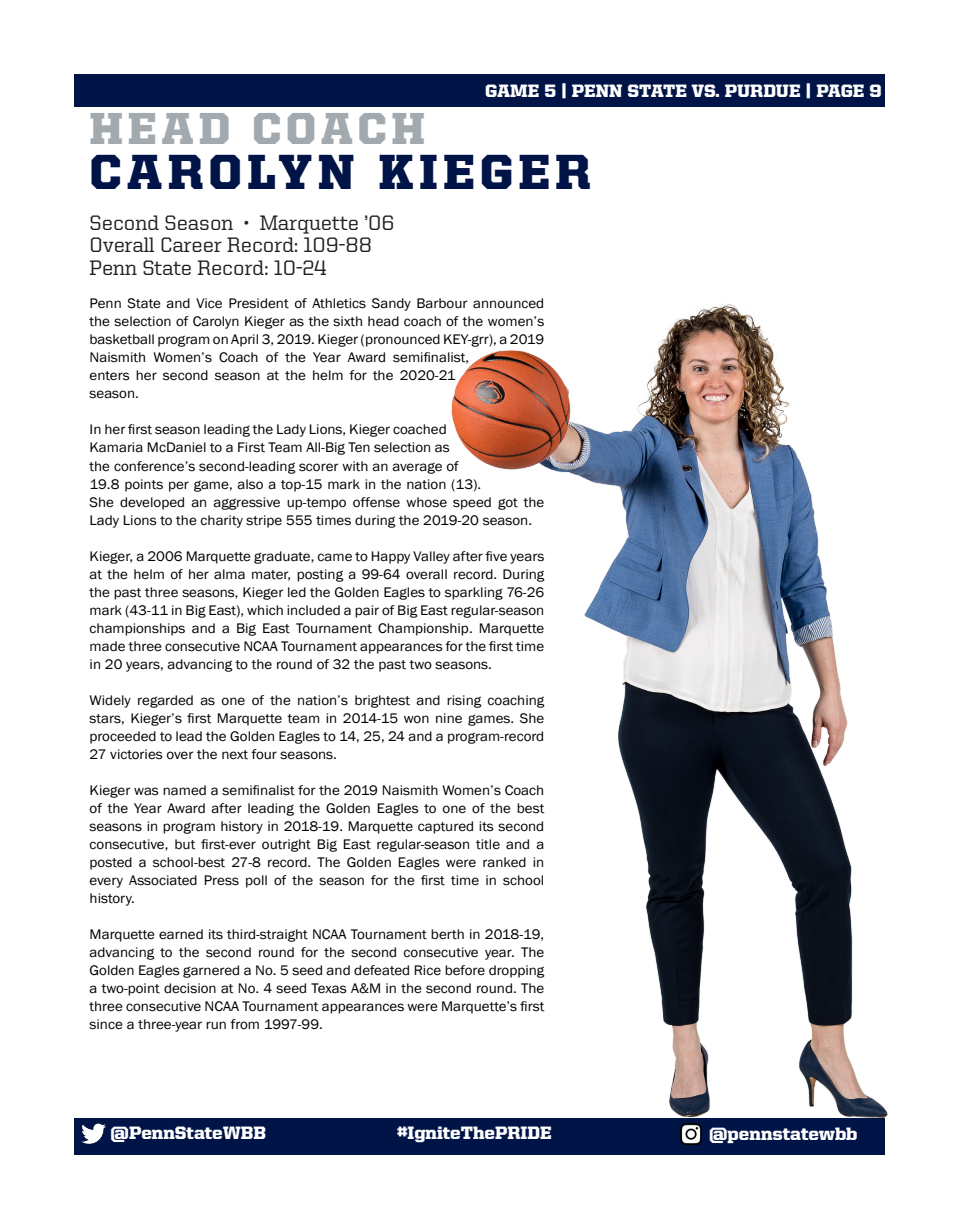
<style>
.page{position:relative;width:959px;height:1229px;background:#fff}
.page>*{position:absolute;margin:0;border:0;box-sizing:border-box;transform-origin:0 0}
.t1{font:900 49.5px "United Serif Reg";letter-spacing:.1em;color:#001447}
.t2{font:900 45px "United Serif Reg";letter-spacing:.1em;color:#a2aaaf}
.t3{font:500 21px "United Serif Reg";color:#231f20}
.t4{font:900 18px "United Serif Reg";color:#fff}
.t5{font:14.25px/18px "Franklin Gothic";color:#000;text-align:justify;scale:1.05 1}
</style>
<div class="page">
<div style="left:74px;top:74px;width:810px;height:32px;background:#001447"></div>
<div style="left:74px;top:1118px;width:810px;height:36px;background:#001447"></div>
<img style="left:81px;top:1123px;width:24px;height:21px">
<img style="left:680px;top:1123px;width:21px;height:21px">
<img style="left:451px;top:304px;width:437px;height:814px">
<p class="t4" style="left:485px;top:81px;width:398px">GAME 5 | PENN STATE VS. PURDUE | PAGE 9</p>
<p class="t2" style="left:90px;top:104px;width:337px">HEAD COACH</p>
<p class="t1" style="left:90px;top:145px;width:503px">CAROLYN KIEGER</p>
<p class="t3" style="left:90px;top:211px;width:306px">Second Season • Marquette ’06</p>
<p class="t3" style="left:90px;top:233px;width:284px">Overall Career Record: 109-88</p>
<p class="t3" style="left:90px;top:256px;width:238px">Penn State Record: 10-24</p>
<p class="t5" style="left:90px;top:295px;width:434px;text-align:left">Penn State and Vice President of Athletics Sandy Barbour announced the selection of Carolyn Kieger as the sixth head coach of the women’s basketball program on April 3, 2019. Kieger (pronounced KEY-grr), a 2019<br>Naismith Women’s Coach of the Year Award semifinalist,<br>enters her second season at the helm for the 2020-21<br>season.</p>
<p class="t5" style="left:90px;top:421px;width:434px;text-align:left">In her first season leading the Lady Lions, Kieger coached<br>Kamaria McDaniel to a First Team All-Big Ten selection as<br>the conference’s second-leading scorer with an average of<br>19.8 points per game, also a top-15 mark in the nation (13).<br>She developed an aggressive up-tempo offense whose speed got the Lady Lions to the charity stripe 555 times during the 2019-20 season.</p>
<p class="t5" style="left:90px;top:547px;width:434px">Kieger, a 2006 Marquette graduate, came to Happy Valley after five years at the helm of her alma mater, posting a 99-64 overall record. During the past three seasons, Kieger led the Golden Eagles to sparkling 76-26 mark (43-11 in Big East), which included a pair of Big East regular-season championships and a Big East Tournament Championship. Marquette made three consecutive NCAA Tournament appearances for the first time in 20 years, advancing to the round of 32 the past two seasons.</p>
<p class="t5" style="left:90px;top:691px;width:434px">Widely regarded as one of the nation’s brightest and rising coaching stars, Kieger’s first Marquette team in 2014-15 won nine games. She proceeded to lead the Golden Eagles to 14, 25, 24 and a program-record 27 victories over the next four seasons.</p>
<p class="t5" style="left:90px;top:781px;width:434px">Kieger was named a semifinalist for the 2019 Naismith Women’s Coach of the Year Award after leading the Golden Eagles to one of the best seasons in program history in 2018-19. Marquette captured its second consecutive, but first-ever outright Big East regular-season title and a posted a school-best 27-8 record. The Golden Eagles were ranked in every Associated Press poll of the season for the first time in school history.</p>
<p class="t5" style="left:90px;top:925px;width:434px">Marquette earned its third-straight NCAA Tournament berth in 2018-19, advancing to the second round for the second consecutive year. The Golden Eagles garnered a No. 5 seed and defeated Rice before dropping a two-point decision at No. 4 seed Texas A&amp;M in the second round. The three consecutive NCAA Tournament appearances were Marquette’s first since a three-year run from 1997-99.</p>
<p class="t4" style="left:111px;top:1123px;width:157px">@PennStateWBB</p>
<p class="t4" style="left:397px;top:1123px;width:156px">#IgniteThePRIDE</p>
<p class="t4" style="left:709px;top:1123px;width:150px">@pennstatewbb</p>
</div>
